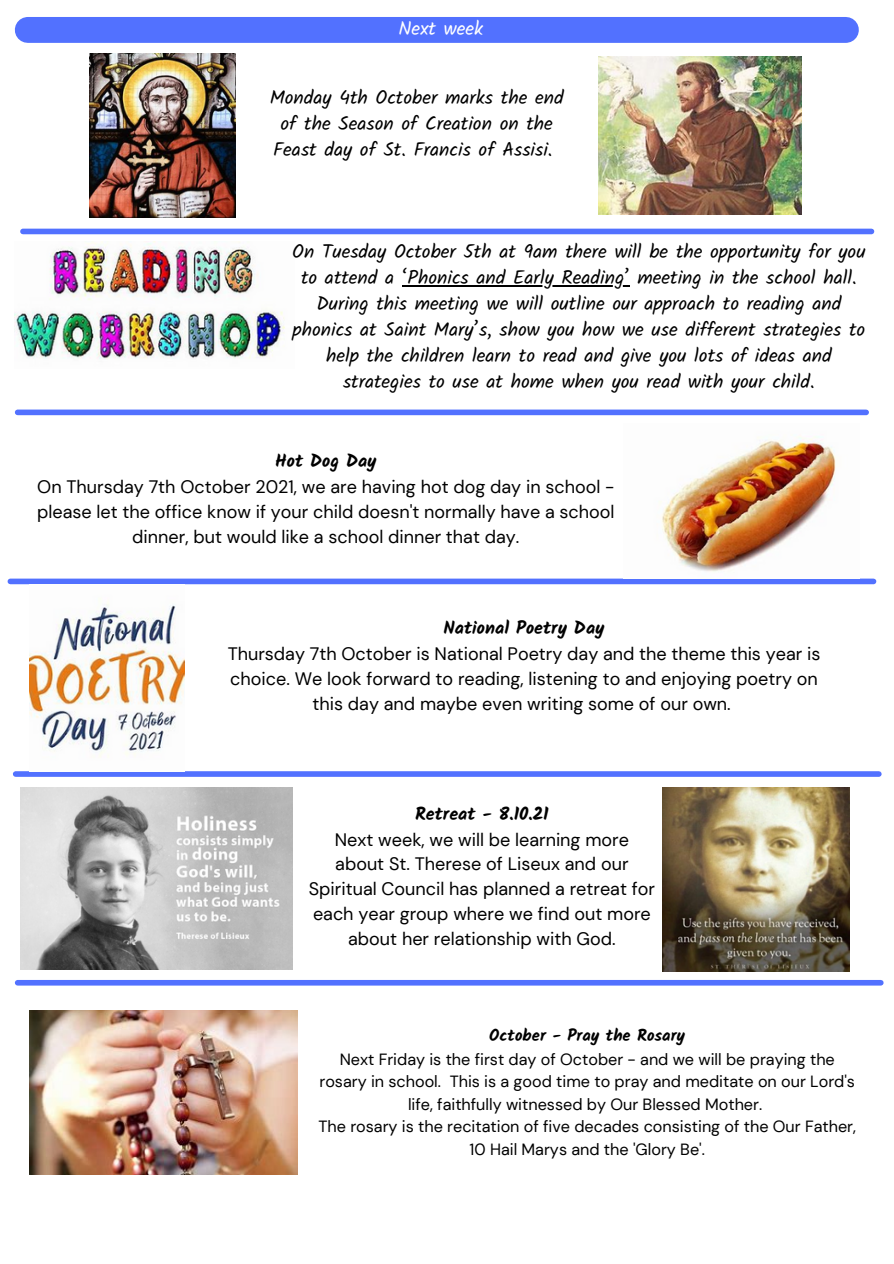
<style>
.page{position:relative;width:894px;height:1264px;background:#fff}
.page>*{position:absolute;margin:0;border:0;box-sizing:border-box;transform-origin:0 0}
.t1{font:19.35px/26px "Kalam";color:#000;text-align:center}
.t2{font:19.35px "Kalam";color:#fff}
.t3{font:18px/24.8px "DM Sans";color:#000;text-align:center}
.t4{font:700 18px "Kalam";color:#000}
.t5{font:700 16.5px "Kalam";color:#000}
.t6{font:16.2px/22.5px "DM Sans";color:#000;text-align:center}
</style>
<div class="page">
<div style="left:28px;top:17px;width:817px;height:26px;background:#5271ff"></div>
<div style="left:18px;top:409px;width:847px;height:6px;background:#5271ff"></div>
<div style="left:10px;top:578px;width:863px;height:6px;background:#5271ff"></div>
<img style="left:29px;top:1010px;width:268px;height:164px">
<div style="left:23px;top:229px;width:848px;height:5px;background:#5271ff"></div>
<img style="left:89px;top:54px;width:147px;height:163px">
<img style="left:598px;top:57px;width:202px;height:157px">
<img style="left:15px;top:242px;width:270px;height:117px">
<img style="left:659px;top:436px;width:177px;height:136px">
<div style="left:16px;top:771px;width:862px;height:5px;background:#5271ff"></div>
<div style="left:18px;top:979px;width:862px;height:6px;background:#5271ff"></div>
<img style="left:29px;top:598px;width:156px;height:159px">
<img style="left:662px;top:787px;width:187px;height:184px">
<img style="left:20px;top:787px;width:273px;height:182px">
<hr style="left:402px;top:285px;width:227px;height:1px;background:#000">
<p class="t2" style="left:398px;top:17px;width:86px">Next week</p>
<p class="t1" style="left:269px;top:84px;width:295px">Monday 4th October marks the end of the Season of Creation on the<br>Feast day of St. Francis of Assisi.</p>
<p class="t1" style="left:292px;top:238px;width:574px">On Tuesday October 5th at 9am there will be the opportunity for you to attend a ‘Phonics and Early Reading’ meeting in the school hall.</p>
<p class="t1" style="left:292px;top:290px;width:574px">During this meeting we will outline our approach to reading and phonics at Saint Mary’s, show you how we use different strategies to help the children learn to read and give you lots of ideas and strategies to use at home when you read with your child.</p>
<p class="t4" style="left:275px;top:450px;width:103px">Hot Dog Day</p>
<p class="t3" style="left:37px;top:474px;width:578px">On Thursday 7th October 2021, we are having hot dog day in school - please let the office know if your child doesn't normally have a school dinner, but would like a school dinner that day.</p>
<p class="t4" style="left:443px;top:617px;width:162px">National Poetry Day</p>
<p class="t3" style="left:227px;top:642px;width:594px">Thursday 7th October is National Poetry day and the theme this year is choice. We look forward to reading, listening to and enjoying poetry on this day and maybe even writing some of our own.</p>
<p class="t4" style="left:415px;top:802px;width:135px">Retreat - 8.10.21</p>
<p class="t3" style="left:309px;top:827px;width:347px">Next week, we will be learning more about St. Therese of Liseux and our Spiritual Council has planned a retreat for each year group where we find out more about her relationship with God.</p>
<p class="t5" style="left:489px;top:1025px;width:197px">October - Pray the Rosary</p>
<p class="t6" style="left:319px;top:1047px;width:537px">Next Friday is the first day of October - and we will be praying the rosary in school. This is a good time to pray and meditate on our Lord's life, faithfully witnessed by Our Blessed Mother.</p>
<p class="t6" style="left:318px;top:1115px;width:539px">The rosary is the recitation of five decades consisting of the Our Father,<br>10 Hail Marys and the 'Glory Be'.</p>
</div>
